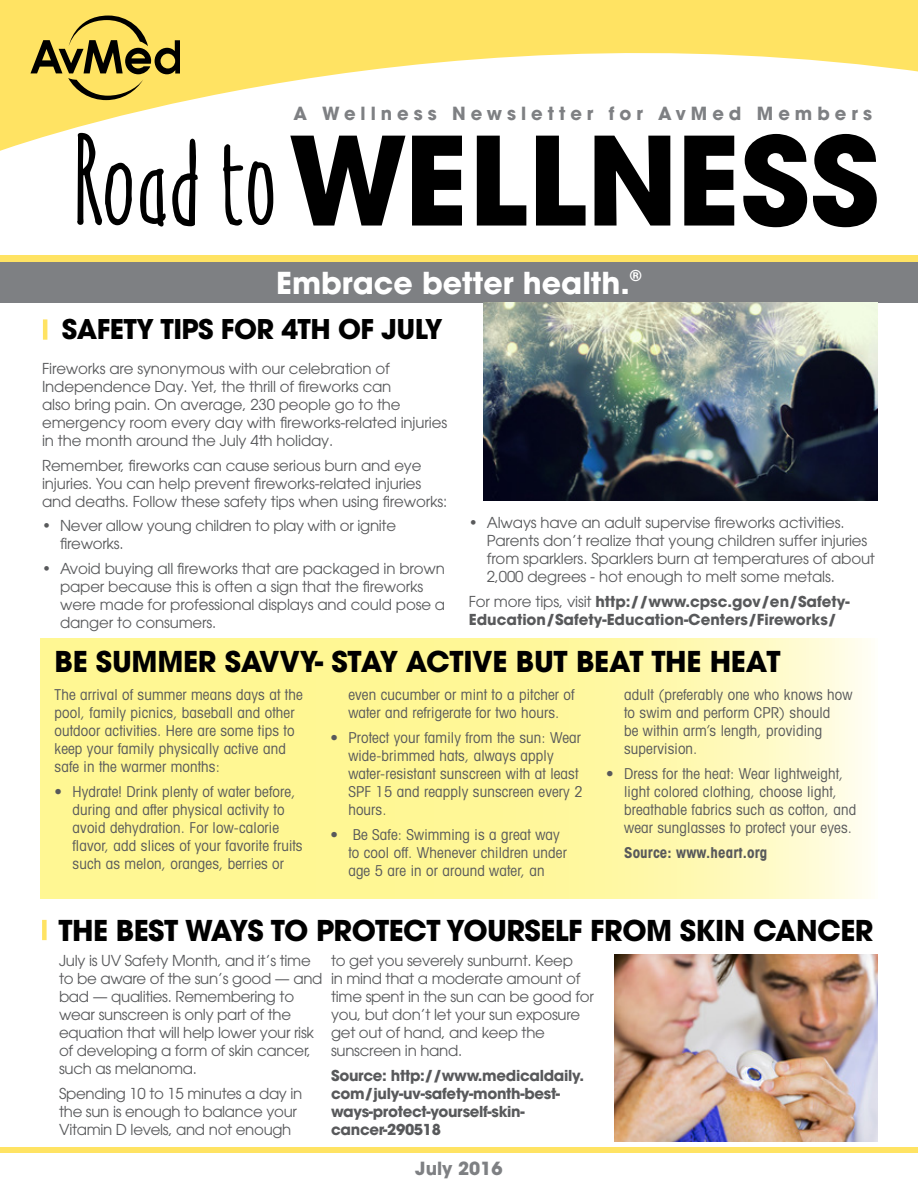
<style>
.page{position:relative;width:918px;height:1188px;background:#fff}
.page>*{position:absolute;margin:0;border:0;box-sizing:border-box;transform-origin:0 0}
.t1{font:700 121.5px "Avant Garde";color:#000}
.t2{font:700 30px "Avant Garde";color:#fff}
.t3{font:700 28.5px "Avant Garde";letter-spacing:-.02em;color:#000}
.t4{font:700 27px "Avant Garde";letter-spacing:-.02em;color:#000}
.t5{font:700 18px "Avant Garde";letter-spacing:.275em;color:#7e8083}
.t6{font:15px/18px "Avant Garde";letter-spacing:-.01em;color:#58595b}
.t7{font:condensed 15px/18px "Avant Garde";letter-spacing:.01em;color:#58595b}
.t8{font:700 15px/18px "Avant Garde";letter-spacing:-.02em;color:#58595b}
.t9{font:700 15px/18px "Avant Garde";color:#58595b}
.t10{font:700 condensed 15px "Avant Garde";letter-spacing:.01em;color:#58595b}
.s1{font-family:"Amatic Mod Bold ON Ept TWO";font-weight:400;font-size:120px}
.s2{font-weight:400}
</style>
<div class="page">
<svg style="left:40px;top:639px;width:831px;height:260px;background:#fff8a3"></svg>
<div style="left:0;top:1148px;width:918px;height:5px;background:#ffe363"></div>
<div style="left:0;top:255px;width:918px;height:40px;background:#ffe363"></div>
<div style="left:0;top:262px;width:918px;height:41px;background:#7e8083"></div>
<svg style="left:0;top:0;width:918px;height:151px"></svg>
<svg style="left:30px;top:16px;width:149px;height:84px;background:#c1ac4b"></svg>
<div style="left:42px;top:920px;width:5px;height:20px;background:#ffe363"></div>
<img style="left:615px;top:954px;width:263px;height:187px">
<img style="left:484px;top:303px;width:394px;height:197px">
<hr style="left:43px;top:319px;width:4px;height:21px;background:#ffe363">
<p class="t5" style="left:294px;top:101px;width:580px">A Wellness Newsletter for AvMed Members</p>
<h1 class="t1" style="left:72px;top:102px;width:809px"><span class="s1">Road to</span> Wellness</h1>
<h2 class="t2" style="left:276px;top:264px;width:367px">Embrace better health.<sup>®</sup></h2>
<h3 class="t4" style="left:62px;top:312px;width:382px">Safety Tips for 4th of July</h3>
<p class="t6" style="left:42px;top:359px;width:407px">Fireworks are synonymous with our celebration of Independence Day. Yet, the thrill of fireworks can<br>also bring pain. On average, 230 people go to the emergency room every day with fireworks-related injuries in the month around the July 4th holiday.</p>
<p class="t6" style="left:42px;top:456px;width:407px">Remember, fireworks can cause serious burn and eye injuries. You can help prevent fireworks-related injuries and deaths. Follow these safety tips when using fireworks:</p>
<p class="t6" style="left:60px;top:517px;width:338px;text-indent:-18px">• Never allow young children to play with or ignite fireworks.</p>
<p class="t6" style="left:60px;top:560px;width:387px;text-indent:-18px">• Avoid buying all fireworks that are packaged in brown paper because this is often a sign that the fireworks were made for professional displays and could pose a danger to consumers.</p>
<p class="t6" style="left:487px;top:514px;width:390px;text-indent:-18px">• Always have an adult supervise fireworks activities.<br>Parents don’t realize that young children suffer injuries from sparklers. Sparklers burn at temperatures of about 2,000 degrees - hot enough to melt some metals.</p>
<p class="t9" style="left:469px;top:592px;width:382px"><span class="s2">For more tips, visit</span> http://www.cpsc.gov/en/Safety-<br>Education/Safety-Education-Centers/Fireworks/</p>
<h3 class="t3" style="left:55px;top:643px;width:100px">Be Summe</h3>
<h3 class="t3" style="left:198px;top:643px;width:414px">r Savvy- Stay Active but Beat</h3>
<h3 class="t3" style="left:651px;top:643px;width:77px">the Heat</h3>
<p class="t7" style="left:55px;top:685px;width:250px">The arrival of summer means days at the pool, family picnics, baseball and other outdoor activities. Here are some tips to keep your family physically active and safe in the warmer months:</p>
<p class="t7" style="left:73px;top:782px;width:232px;text-indent:-18px">• Hydrate! Drink plenty of water before, during and after physical activity to avoid dehydration. For low-calorie flavor, add slices of your favorite fruits such as melon, oranges, berries or</p>
<p class="t7" style="left:624px;top:685px;width:230px">adult (preferably one who knows how to swim and perform CPR) should<br>be within arm’s length, providing supervision.</p>
<p class="t7" style="left:624px;top:764px;width:234px;text-indent:-18px">• Dress for the heat: Wear lightweight, light colored clothing, choose light, breathable fabrics such as cotton, and wear sunglasses to protect your eyes.</p>
<p class="t10" style="left:624px;top:843px;width:145px">Source: www.heart.org</p>
<p class="t7" style="left:348px;top:685px;width:228px">even cucumber or mint to a pitcher of water and refrigerate for two hours.</p>
<p class="t7" style="left:348px;top:728px;width:236px;text-indent:-18px">• Protect your family from the sun: Wear wide-brimmed hats, always apply water-resistant sunscreen with at least<br>SPF 15 and reapply sunscreen every 2 hours.</p>
<p class="t7" style="left:348px;top:825px;width:220px;text-indent:-18px">• Be Safe: Swimming is a great way to cool off. Whenever children under age 5 are in or around water, an</p>
<h3 class="t3" style="left:59px;top:912px;width:717px">The Best Ways To Protect Yourself From Skin Can</h3>
<h3 class="t3" style="left:817px;top:912px;width:58px">cer</h3>
<p class="t6" style="left:59px;top:951px;width:265px">July is UV Safety Month, and it’s time to be aware of the sun’s good — and bad — qualities. Remembering to wear sunscreen is only part of the equation that will help lower your risk of developing a form of skin cancer, such as melanoma.</p>
<p class="t6" style="left:59px;top:1084px;width:245px">Spending 10 to 15 minutes a day in the sun is enough to balance your<br>Vitamin D levels, and not enough</p>
<p class="t6" style="left:331px;top:951px;width:264px">to get you severely sunburnt. Keep<br>in mind that a moderate amount of time spent in the sun can be good for you, but don’t let your sun exposure get out of hand, and keep the sunscreen in hand.</p>
<p class="t8" style="left:331px;top:1066px;width:255px">Source: http://www.medicaldaily. com/july-uv-safety-month-best&shy;ways-protect-yourself-skin&shy;cancer-290518</p>
<p class="t5" style="left:415px;top:1157px;width:89px">July 2016</p>
</div>
